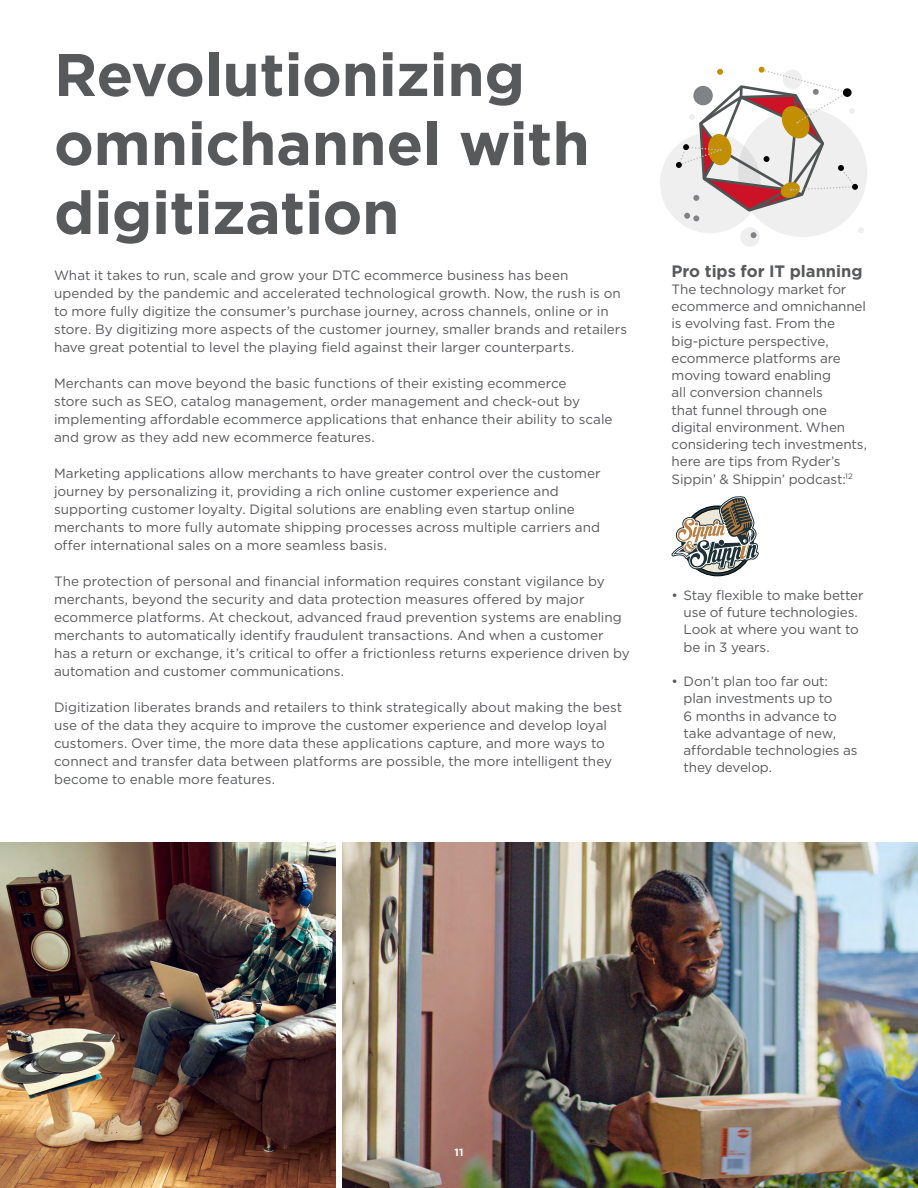
<style>
.page{position:relative;width:918px;height:1188px;background:#fff}
.page>*{position:absolute;margin:0;border:0;box-sizing:border-box;transform-origin:0 0}
.t1{font:700 60px/69px "Gotham";letter-spacing:-.005em;color:#58595b}
.t2{font:700 16.5px "Gotham";letter-spacing:-.005em;color:#58595b}
.t3{font:13.5px/18px "Gotham";color:#58595b}
.t4{font:700 10.5px "Gotham";color:#fff}
</style>
<div class="page">
<div style="left:740px;top:227px;width:20px;height:20px;background:#efeff0;border-radius:50%"></div>
<div style="left:738px;top:108px;width:129px;height:129px;background:#efeff0;border-radius:50%"></div>
<div style="left:660px;top:133px;width:101px;height:100px;background:#efeff0;border-radius:50%"></div>
<img style="left:342px;top:842px;width:576px;height:346px">
<img style="left:0;top:842px;width:335px;height:346px">
<svg style="left:751px;top:232px;width:6px;height:6px"></svg>
<svg style="left:858px;top:227px;width:6px;height:6px"></svg>
<svg style="left:671px;top:496px;width:88px;height:81px"></svg>
<svg style="left:676px;top:67px;width:182px;height:154px"></svg>
<h1 class="t1" style="left:54px;top:40px;width:537px">Revolutionizing omnichannel with digitization</h1>
<p class="t3" style="left:54px;top:266px;width:575px">What it takes to run, scale and grow your DTC ecommerce business has been upended by the pandemic and accelerated technological growth. Now, the rush is on to more fully digitize the consumer’s purchase journey, across channels, online or in store. By digitizing more aspects of the customer journey, smaller brands and retailers have great potential to level the playing field against their larger counterparts.</p>
<p class="t3" style="left:54px;top:374px;width:560px">Merchants can move beyond the basic functions of their existing ecommerce<br>store such as SEO, catalog management, order management and check-out by implementing affordable ecommerce applications that enhance their ability to scale and grow as they add new ecommerce features.</p>
<p class="t3" style="left:54px;top:464px;width:548px">Marketing applications allow merchants to have greater control over the customer journey by personalizing it, providing a rich online customer experience and supporting customer loyalty. Digital solutions are enabling even startup online merchants to more fully automate shipping processes across multiple carriers and offer international sales on a more seamless basis.</p>
<p class="t3" style="left:54px;top:572px;width:577px">The protection of personal and financial information requires constant vigilance by merchants, beyond the security and data protection measures offered by major ecommerce platforms. At checkout, advanced fraud prevention systems are enabling merchants to automatically identify fraudulent transactions. And when a customer has a return or exchange, it’s critical to offer a frictionless returns experience driven by automation and customer communications.</p>
<p class="t3" style="left:54px;top:698px;width:570px">Digitization liberates brands and retailers to think strategically about making the best use of the data they acquire to improve the customer experience and develop loyal customers. Over time, the more data these applications capture, and more ways to connect and transfer data between platforms are possible, the more intelligent they become to enable more features.</p>
<p class="t2" style="left:672px;top:260px;width:192px">Pro tips for IT planning</p>
<p class="t3" style="left:672px;top:280px;width:197px;line-height:17.2px">The technology market for ecommerce and omnichannel is evolving fast. From the big-picture perspective, ecommerce platforms are moving toward enabling<br>all conversion channels<br>that funnel through one digital environment. When considering tech investments, here are tips from Ryder’s<br>Sippin’ &amp; Shippin’ podcast:<sup>12</sup></p>
<p class="t3" style="left:684px;top:586px;width:182px;line-height:17.2px;text-indent:-12px">• Stay flexible to make better use of future technologies.<br>Look at where you want to be in 3 years.</p>
<p class="t3" style="left:684px;top:673px;width:175px;line-height:17.2px;text-indent:-12px">• Don’t plan too far out: plan investments up to<br>6 months in advance to take advantage of new, affordable technologies as they develop.</p>
<p class="t4" style="left:454px;top:1145px;width:11px">11</p>
</div>
